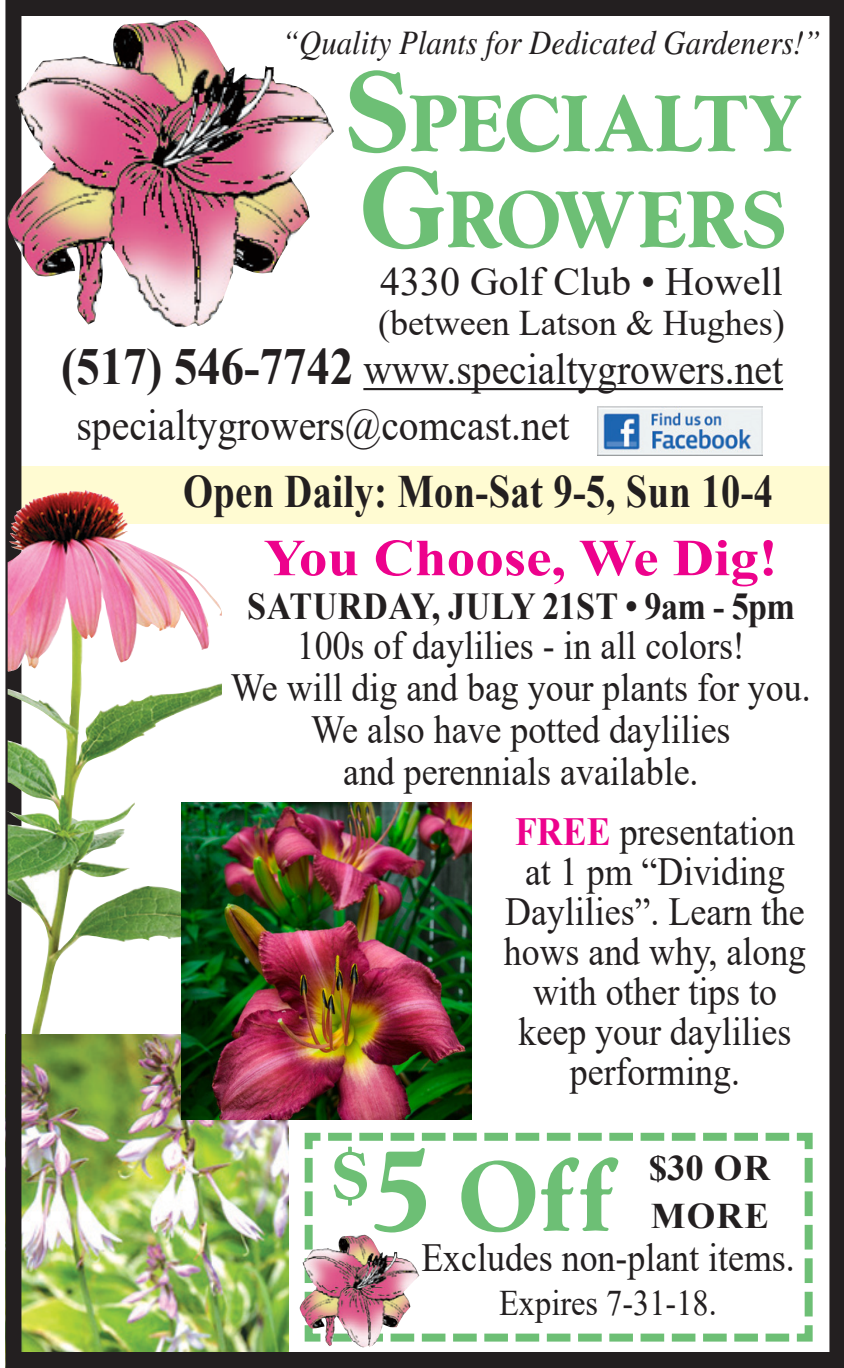
<style>
.page{position:relative;width:844px;height:1368px;background:#fff}
.page>*{position:absolute;margin:0;border:0;box-sizing:border-box;transform-origin:0 0}
.t1{font:104px "Goudy Bold DTC";color:#6dbf75}
.t2{font:84px/96px "Goudy Bold DTC";color:#6dbf75}
.t3{font:700 52px "Times New Roman";color:#ed028c;scale:1.1 1}
.t4{font:700 46.4px "Times New Roman";letter-spacing:.01em;color:#231f20;scale:.83 1}
.t5{font:44px/56px "Times New Roman";color:#231f20;scale:.9 1}
.t6{font:40px/42px "Times New Roman";color:#231f20;text-align:center;scale:.9 1}
.t7{font:40px "Times New Roman";color:#231f20}
.t8{font:700 40px "Times New Roman";color:#ed028c;scale:.9 1}
.t9{font:700 38px "Times New Roman";letter-spacing:-.01em;color:#231f20;scale:.9 1}
.t10{font:36px "Times New Roman";color:#231f20}
.t11{font:36px "Times New Roman";color:#231f20;scale:.9 1}
.t12{font:700 36px/48px "Times New Roman";color:#231f20}
.t13{font:italic 34.4px "Times";color:#231f20;scale:.9 1}
.s1{font-size:120px}
.s2{font-weight:700;font-size:52px}
</style>
<div class="page">
<img style="left:22px;top:1035px;width:267px;height:316px">
<div style="left:13px;top:467px;width:820px;height:57px;background:#fffbd2"></div>
<div style="left:5px;top:0;width:839px;height:1368px;border:16px solid #231f20"></div>
<img style="left:7px;top:20px;width:327px;height:309px">
<svg style="left:304px;top:1132px;width:509px;height:210px"></svg>
<img style="left:597px;top:406px;width:165px;height:50px">
<hr style="left:363px;top:388px;width:420px;height:2px;background:#231f20">
<img style="left:300px;top:1235px;width:119px;height:113px">
<img style="left:8px;top:491px;width:214px;height:543px">
<img style="left:181px;top:803px;width:291px;height:317px">
<p class="t13" style="left:282px;top:23px;width:600px">“Quality Plants for Dedicated Gardeners!”</p>
<h2 class="t2" style="left:346px;top:77px;width:458px"><span class="s1">S</span>PECIALTY<br><span class="s1">G</span>ROWERS</h2>
<p class="t7" style="left:380px;top:253px;width:404px">4330 Golf Club • Howell</p>
<p class="t10" style="left:378px;top:297px;width:408px">(between Latson &amp; Hughes)</p>
<p class="t5" style="left:77px;top:340px;width:787px;text-indent:-16px"><span class="s2">(517) 546-7742</span> www.specialtygrowers.net specialtygrowers@comcast.net</p>
<p class="t4" style="left:183px;top:458px;width:712px">Open Daily: Mon-Sat 9-5, Sun 10-4</p>
<h3 class="t3" style="left:264px;top:520px;width:469px">You Choose, We Dig!</h3>
<p class="t9" style="left:247px;top:579px;width:610px">Saturday, July 21st • 9am - 5pm</p>
<p class="t6" style="left:231px;top:623px;width:646px">100s of daylilies - in all colors!<br>We will dig and bag your plants for you.<br>We also have potted daylilies<br>and perennials available.</p>
<p class="t8" style="left:515px;top:803px;width:52px">FREE</p>
<p class="t6" style="left:620px;top:810px;width:196px">presentation</p>
<p class="t6" style="left:525px;top:850px;width:290px">at 1 pm “Dividing</p>
<p class="t6" style="left:505px;top:890px;width:335px">Daylilies”. Learn the</p>
<p class="t6" style="left:504px;top:930px;width:338px">hows and why, along</p>
<p class="t6" style="left:533px;top:970px;width:273px">with other tips to</p>
<p class="t6" style="left:519px;top:1010px;width:305px">keep your daylilies</p>
<p class="t6" style="left:570px;top:1050px;width:191px">performing.</p>
<h1 class="t1" style="left:332px;top:1138px;width:284px"><sup>$</sup><span class="s1">5</span> Off</h1>
<p class="t12" style="left:649px;top:1143px;width:123px">$30 or more</p>
<p class="t6" style="left:421px;top:1235px;width:416px">Excludes non-plant items.</p>
<p class="t11" style="left:499px;top:1277px;width:243px">Expires 7-31-18.</p>
</div>
